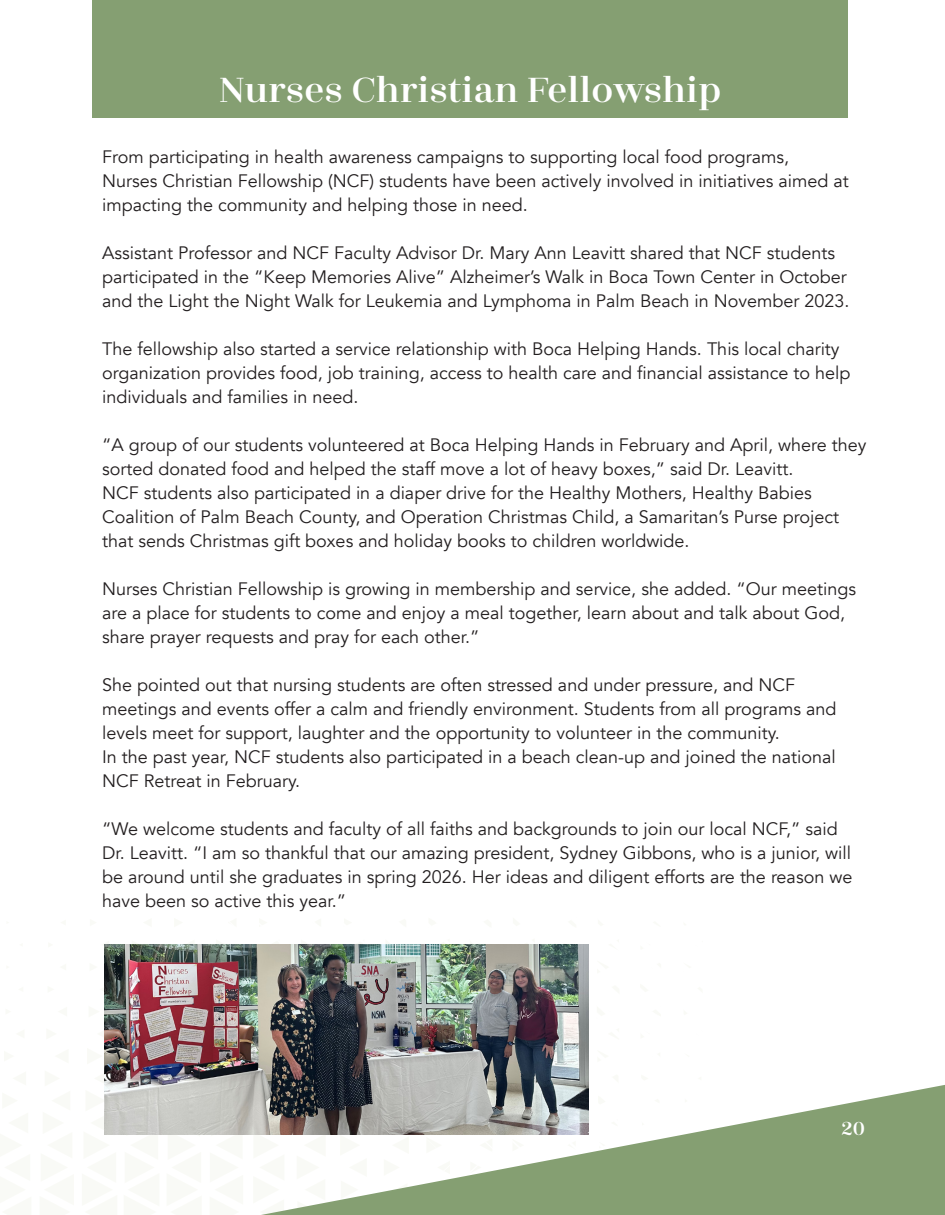
<style>
.page{position:relative;width:945px;height:1215px;background:#fff}
.page>*{position:absolute;margin:0;border:0;box-sizing:border-box;transform-origin:0 0}
.t1{font:600 39px "Zahrah";color:#fff}
.t2{font:600 21px "Zahrah";color:#fff}
.List_Paragraph{font:18px/24px "Avenir";color:#231f20}
</style>
<div class="page">
<svg style="left:104px;top:1026px;width:1px;height:15px"></svg>
<svg style="left:104px;top:1048px;width:13px;height:87px"></svg>
<svg style="left:261px;top:1085px;width:684px;height:130px;fill:#859f72"></svg>
<div style="left:92px;top:0;width:756px;height:117px;background:#859f72"></div>
<img style="left:105px;top:945px;width:483px;height:189px">
<p class="t1" style="left:219px;top:68px;width:504px">Nurses Christian Fellowship</p>
<p class="List_Paragraph" style="left:102px;top:146px;width:748px">From participating in health awareness campaigns to supporting local food programs,<br>Nurses Christian Fellowship (NCF) students have been actively involved in initiatives aimed at impacting the community and helping those in need.</p>
<p class="List_Paragraph" style="left:102px;top:242px;width:749px">Assistant Professor and NCF Faculty Advisor Dr. Mary Ann Leavitt shared that NCF students participated in the “Keep Memories Alive” Alzheimer’s Walk in Boca Town Center in October and the Light the Night Walk for Leukemia and Lymphoma in Palm Beach in November 2023.</p>
<p class="List_Paragraph" style="left:102px;top:338px;width:750px">The fellowship also started a service relationship with Boca Helping Hands. This local charity organization provides food, job training, access to health care and financial assistance to help individuals and families in need.</p>
<p class="List_Paragraph" style="left:102px;top:434px;width:766px">“A group of our students volunteered at Boca Helping Hands in February and April, where they sorted donated food and helped the staff move a lot of heavy boxes,” said Dr. Leavitt.</p>
<p class="List_Paragraph" style="left:102px;top:482px;width:739px">NCF students also participated in a diaper drive for the Healthy Mothers, Healthy Babies<br>Coalition of Palm Beach County, and Operation Christmas Child, a Samaritan’s Purse project that sends Christmas gift boxes and holiday books to children worldwide.</p>
<p class="List_Paragraph" style="left:102px;top:578px;width:755px">Nurses Christian Fellowship is growing in membership and service, she added. “Our meetings are a place for students to come and enjoy a meal together, learn about and talk about God, share prayer requests and pray for each other.”</p>
<p class="List_Paragraph" style="left:102px;top:674px;width:736px">She pointed out that nursing students are often stressed and under pressure, and NCF meetings and events offer a calm and friendly environment. Students from all programs and levels meet for support, laughter and the opportunity to volunteer in the community.</p>
<p class="List_Paragraph" style="left:102px;top:746px;width:735px">In the past year, NCF students also participated in a beach clean-up and joined the national<br>NCF Retreat in February.</p>
<p class="List_Paragraph" style="left:102px;top:818px;width:752px">“We welcome students and faculty of all faiths and backgrounds to join our local NCF,” said Dr. Leavitt. “I am so thankful that our amazing president, Sydney Gibbons, who is a junior, will be around until she graduates in spring 2026. Her ideas and diligent efforts are the reason we have been so active this year.”</p>
<p class="t2" style="left:841px;top:1117px;width:25px">20</p>
</div>
